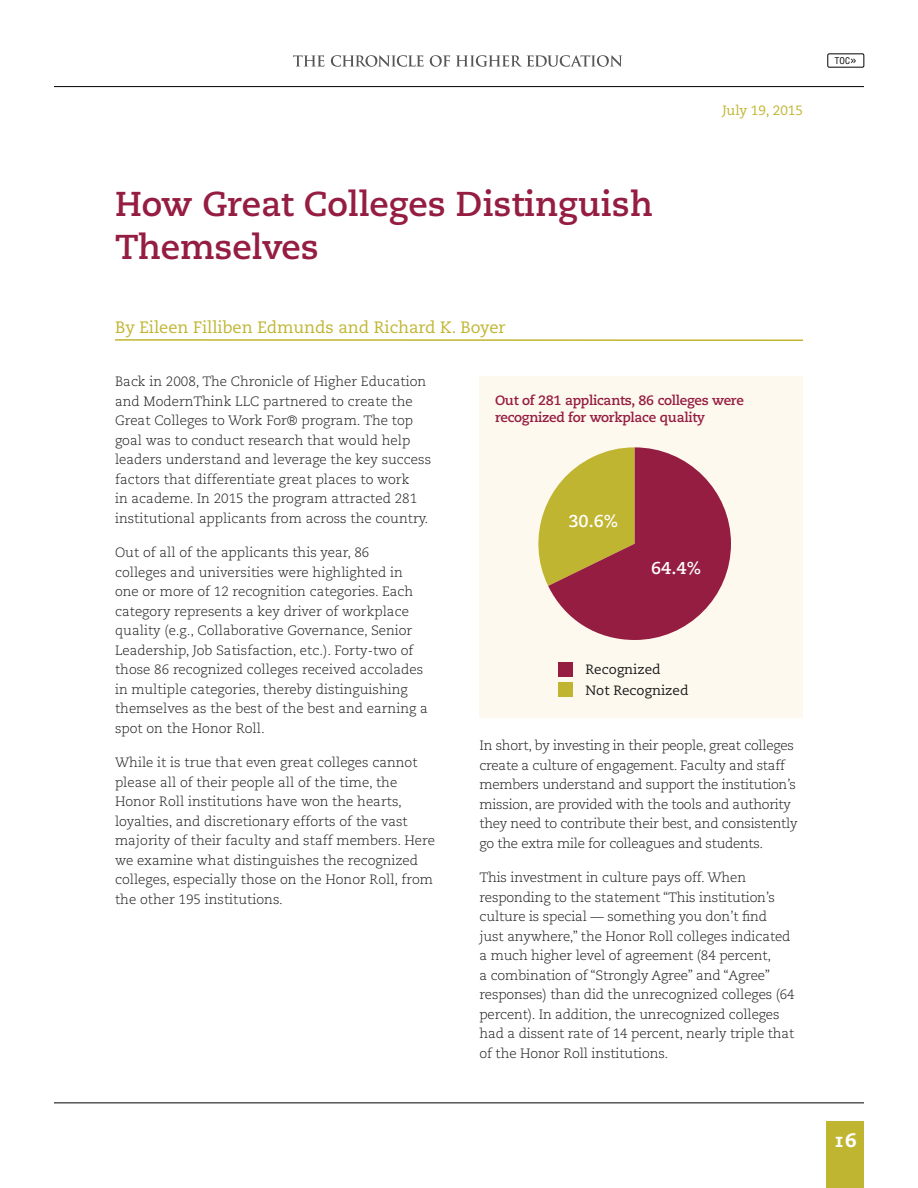
<style>
.page{position:relative;width:918px;height:1188px;background:#fff}
.page>*{position:absolute;margin:0;border:0;box-sizing:border-box;transform-origin:0 0}
.t1{font:700 34.5px/43.5px "Caecilia LT Std";color:#951d42}
.t2{font:800 19.5px "Caecilia LT Std";color:#fff}
.t3{font:700 17.1px "Caecilia LT Std";color:#fff}
.t4{font:16.5px "Caecilia LT Std";color:#c0b531}
.t5{font:300 13.5px/19.5px "Caecilia LT Std";color:#1c1c1c}
.t6{font:300 13.5px/19.5px "Caecilia LT Std";letter-spacing:-.02em;color:#1c1c1c}
.t7{font:700 13.5px/16.5px "Caecilia LT Std";letter-spacing:-.02em;color:#951d42}
.t8{font:13.5px/20.9px "Caecilia LT Std";color:#1c1c1c}
.t9{font:13.5px "Caecilia LT Std";color:#c0b531}
.t10{font:condensed 9px "Helvetica LT Std";color:#000}
.s1{font-size:13.5px}
</style>
<div class="page">
<div style="left:826px;top:1121px;width:38px;height:67px;background:#c0b531"></div>
<hr style="left:54px;top:1103px;width:810px;height:1px;background:#000">
<svg style="left:293px;top:55px;width:31px;height:12px"></svg>
<svg style="left:331px;top:55px;width:93px;height:12px"></svg>
<svg style="left:430px;top:55px;width:20px;height:12px"></svg>
<svg style="left:456px;top:55px;width:166px;height:12px"></svg>
<div style="left:828px;top:54px;width:36px;height:13px;border:1px solid #000"></div>
<hr style="left:54px;top:86px;width:810px;height:1px;background:#000">
<div style="left:479px;top:376px;width:324px;height:342px;background:#fef9ee"></div>
<hr style="left:115px;top:339px;width:688px;height:2px;background:#c0b531">
<svg style="left:538px;top:447px;width:193px;height:193px"></svg>
<div style="left:559px;top:662px;width:14px;height:14px;background:#951d42"></div>
<div style="left:559px;top:683px;width:14px;height:14px;background:#c0b531"></div>
<h1 class="t1" style="left:115px;top:182px;width:539px">How Great Colleges Distinguish<br>Themselves</h1>
<p class="t9" style="left:723px;top:103px;width:82px">July 19, 2015</p>
<p class="t4" style="left:115px;top:318px;width:392px">By Eileen Filliben Edmunds and Richard K. Boyer</p>
<p class="t5" style="left:115px;top:372px;width:318px">Back in 2008, The Chronicle of Higher Education and ModernThink LLC partnered to create the Great Colleges to Work For® program. The top goal was to conduct research that would help leaders understand and leverage the key success factors that differentiate great places to work<br>in academe. In 2015 the program attracted 281 institutional applicants from across the country.</p>
<p class="t5" style="left:115px;top:543px;width:314px">Out of all of the applicants this year, 86<br>colleges and universities were highlighted in one or more of 12 recognition categories. Each category represents a key driver of workplace quality (e.g., Collaborative Governance, Senior Leadership, Job Satisfaction, etc.). Forty-two of those 86 recognized colleges received accolades in multiple categories, thereby distinguishing themselves as the best of the best and earning a spot on the Honor Roll.</p>
<p class="t5" style="left:115px;top:753px;width:321px">While it is true that even great colleges cannot please all of their people all of the time, the Honor Roll institutions have won the hearts, loyalties, and discretionary efforts of the vast majority of their faculty and staff members. Here we examine what distinguishes the recognized colleges, especially those on the Honor Roll, from the other 195 institutions.</p>
<p class="t7" style="left:495px;top:393px;width:250px">Out of 281 applicants, 86 colleges were recognized for workplace quality</p>
<p class="t3" style="left:568px;top:511px;width:51px">30.6%</p>
<p class="t3" style="left:651px;top:558px;width:51px">64.4%</p>
<p class="t8" style="left:586px;top:659px;width:104px">Recognized<br>Not Recognized</p>
<p class="t6" style="left:480px;top:736px;width:320px">In short, by investing in their people, great colleges create a culture of engagement. Faculty and staff members understand and support the institution’s mission, are provided with the tools and authority they need to contribute their best, and consistently go the extra mile for colleagues and students.</p>
<p class="t5" style="left:480px;top:868px;width:317px">This investment in culture pays off. When responding to the statement “This institution’s culture is special — something you don’t find just anywhere,” the Honor Roll colleges indicated a much higher level of agreement (84 percent,<br>a combination of “Strongly Agree” and “Agree” responses) than did the unrecognized colleges (64 percent). In addition, the unrecognized colleges had a dissent rate of 14 percent, nearly triple that of the Honor Roll institutions.</p>
<p class="t10" style="left:835px;top:55px;width:24px">TOC<span class="s1">»</span></p>
<h2 class="t2" style="left:834px;top:1128px;width:24px">16</h2>
</div>
